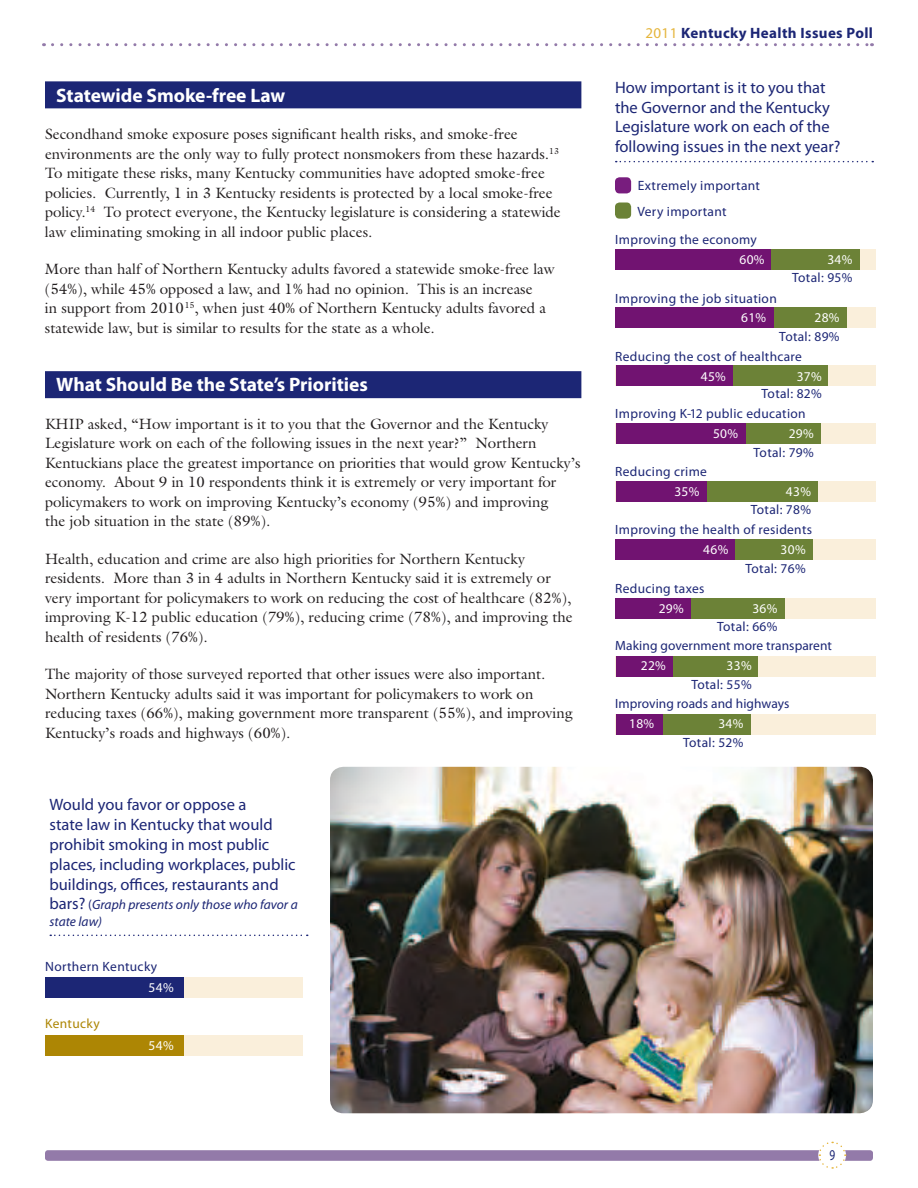
<style>
.page{position:relative;width:918px;height:1188px;background:#fff}
.page>*{position:absolute;margin:0;border:0;box-sizing:border-box;transform-origin:0 0}
.t1{font:700 19.5px "Myriad Pro";letter-spacing:-.005em;color:#fff}
.t2{font:16.5px/19.8px "Myriad Pro";color:#1c2675}
.t3{font:15px/19.5px "Galliard Std";color:#231f20}
.t4{font:700 15px "Myriad Pro";letter-spacing:.025em;color:#1c2675}
.t5{font:15px "Myriad Pro";color:#1c2675;scale:.75 1}
.t6{font:13.5px/19.2px "Myriad Pro";letter-spacing:.025em;color:#1c2675}
.t7{font:13.5px/18.9px "Myriad Pro";letter-spacing:.005em;color:#1c2675}
.t8{font:13.5px "Myriad Pro";letter-spacing:.025em;color:#fff}
.t9{font:italic 13.5px/16.2px "Myriad Pro";color:#1c2675}
.t10{font:13.5px "Myriad Pro";letter-spacing:.025em;color:#ad8604}
.s1{font-style:normal;font-size:16.5px}
.s2{font-style:normal}
.s3{font-weight:400;color:#e5b53c}
</style>
<div class="page">
<div style="left:45px;top:1150px;width:828px;height:11px;background:#937aa9;border-radius:3px"></div>
<svg style="left:52px;top:43px;width:821px;height:3px"></svg>
<svg style="left:818px;top:1141px;width:28px;height:28px"></svg>
<svg style="left:50px;top:935px;width:258px;height:1px"></svg>
<div style="left:45px;top:1035px;width:258px;height:21px;background:#faefdb"></div>
<div style="left:45px;top:978px;width:258px;height:20px;background:#faefdb"></div>
<div style="left:45px;top:1035px;width:139px;height:21px;background:#ad8604"></div>
<div style="left:45px;top:978px;width:139px;height:20px;background:#1c2675"></div>
<div style="left:45px;top:371px;width:536px;height:27px;background:#1c2675"></div>
<div style="left:615px;top:249px;width:260px;height:20px;background:#faefdb"></div>
<div style="left:615px;top:308px;width:260px;height:20px;background:#faefdb"></div>
<div style="left:615px;top:366px;width:260px;height:20px;background:#faefdb"></div>
<div style="left:615px;top:424px;width:260px;height:20px;background:#faefdb"></div>
<div style="left:615px;top:482px;width:260px;height:20px;background:#faefdb"></div>
<div style="left:615px;top:540px;width:260px;height:20px;background:#faefdb"></div>
<div style="left:615px;top:598px;width:260px;height:20px;background:#faefdb"></div>
<div style="left:615px;top:656px;width:260px;height:20px;background:#faefdb"></div>
<div style="left:615px;top:714px;width:260px;height:20px;background:#faefdb"></div>
<div style="left:771px;top:249px;width:88px;height:20px;background:#6c8237"></div>
<div style="left:774px;top:308px;width:72px;height:20px;background:#6c8237"></div>
<div style="left:732px;top:366px;width:96px;height:20px;background:#6c8237"></div>
<div style="left:745px;top:424px;width:75px;height:20px;background:#6c8237"></div>
<div style="left:706px;top:482px;width:112px;height:20px;background:#6c8237"></div>
<div style="left:735px;top:540px;width:78px;height:20px;background:#6c8237"></div>
<div style="left:691px;top:598px;width:93px;height:20px;background:#6c8237"></div>
<div style="left:673px;top:656px;width:85px;height:20px;background:#6c8237"></div>
<div style="left:662px;top:714px;width:88px;height:20px;background:#6c8237"></div>
<div style="left:616px;top:249px;width:155px;height:20px;background:#711371"></div>
<div style="left:616px;top:308px;width:158px;height:20px;background:#711371"></div>
<div style="left:616px;top:366px;width:116px;height:20px;background:#711371"></div>
<div style="left:616px;top:424px;width:129px;height:20px;background:#711371"></div>
<div style="left:616px;top:482px;width:90px;height:20px;background:#711371"></div>
<div style="left:616px;top:540px;width:119px;height:20px;background:#711371"></div>
<div style="left:616px;top:598px;width:75px;height:20px;background:#711371"></div>
<div style="left:616px;top:656px;width:57px;height:20px;background:#711371"></div>
<div style="left:616px;top:714px;width:46px;height:20px;background:#711371"></div>
<svg style="left:616px;top:161px;width:257px;height:1px"></svg>
<div style="left:615px;top:177px;width:16px;height:16px;background:#781d7e;border-radius:4px"></div>
<div style="left:615px;top:202px;width:16px;height:17px;background:#6b8237;border-radius:4px"></div>
<img style="left:330px;top:767px;width:543px;height:346px">
<div style="left:45px;top:81px;width:536px;height:27px;background:#1c2675"></div>
<h1 class="t1" style="left:56px;top:82px;width:230px">Statewide Smoke-free Law</h1>
<p class="t3" style="left:45px;top:124px;width:517px">Secondhand smoke exposure poses significant health risks, and smoke-free environments are the only way to fully protect nonsmokers from these hazards.<sup>13<br></sup>To mitigate these risks, many Kentucky communities have adopted smoke-free policies. Currently, 1 in 3 Kentucky residents is protected by a local smoke-free policy.<sup>14</sup> To protect everyone, the Kentucky legislature is considering a statewide law eliminating smoking in all indoor public places.</p>
<p class="t3" style="left:45px;top:259px;width:511px">More than half of Northern Kentucky adults favored a statewide smoke-free law (54%), while 45% opposed a law, and 1% had no opinion. This is an increase<br>in support from 2010<sup>15</sup>, when just 40% of Northern Kentucky adults favored a statewide law, but is similar to results for the state as a whole.</p>
<h1 class="t1" style="left:56px;top:372px;width:313px">What Should Be the State’s Priorities</h1>
<p class="t3" style="left:45px;top:414px;width:537px">KHIP asked, “How important is it to you that the Governor and the Kentucky Legislature work on each of the following issues in the next year?” Northern Kentuckians place the greatest importance on priorities that would grow Kentucky’s economy. About 9 in 10 respondents think it is extremely or very important for policymakers to work on improving Kentucky’s economy (95%) and improving<br>the job situation in the state (89%).</p>
<p class="t3" style="left:45px;top:549px;width:529px">Health, education and crime are also high priorities for Northern Kentucky residents. More than 3 in 4 adults in Northern Kentucky said it is extremely or very important for policymakers to work on reducing the cost of healthcare (82%), improving K-12 public education (79%), reducing crime (78%), and improving the health of residents (76%).</p>
<p class="t3" style="left:45px;top:664px;width:529px">The majority of those surveyed reported that other issues were also important.<br>Northern Kentucky adults said it was important for policymakers to work on reducing taxes (66%), making government more transparent (55%), and improving Kentucky’s roads and highways (60%).</p>
<p class="t2" style="left:50px;top:795px;width:248px">Would you favor or oppose a<br>state law in Kentucky that would prohibit smoking in most public places, including workplaces, public buildings, offices, restaurants and</p>
<p class="t9" style="left:50px;top:897px;width:250px"><span class="s1">bars?</span> <span class="s2">(</span>Graph presents only those who favor a state law)</p>
<p class="t6" style="left:45px;top:956px;width:113px">Northern Kentucky</p>
<p class="t10" style="left:45px;top:1015px;width:56px">Kentucky</p>
<p class="t8" style="left:149px;top:979px;width:27px">54%</p>
<p class="t8" style="left:149px;top:1037px;width:27px">54%</p>
<p class="t4" style="left:645px;top:23px;width:229px"><span class="s3">2011</span> Kentucky Health Issues Poll</p>
<p class="t2" style="left:615px;top:78px;width:227px">How important is it to you that the Governor and the Kentucky<br>Legislature work on each of the following issues in the next year?</p>
<p class="t6" style="left:637px;top:173px;width:124px;line-height:25.2px">Extremely important<br>Very important</p>
<p class="t6" style="left:615px;top:229px;width:143px">Improving the economy</p>
<p class="t8" style="left:739px;top:251px;width:27px">60%</p>
<p class="t8" style="left:827px;top:251px;width:27px">34%</p>
<p class="t6" style="left:792px;top:268px;width:62px">Total: 95%</p>
<p class="t6" style="left:615px;top:288px;width:163px">Improving the job situation</p>
<p class="t8" style="left:741px;top:310px;width:27px">61%</p>
<p class="t8" style="left:814px;top:310px;width:27px">28%</p>
<p class="t6" style="left:615px;top:327px;width:226px;text-indent:164px">Total: 89%<br>Reducing the cost of healthcare</p>
<p class="t8" style="left:701px;top:368px;width:27px">45%</p>
<p class="t8" style="left:797px;top:368px;width:27px">37%</p>
<p class="t6" style="left:615px;top:384px;width:208px;line-height:19.8px;text-indent:146px">Total: 82%<br>Improving K-12 public education</p>
<p class="t8" style="left:713px;top:425px;width:27px">50%</p>
<p class="t8" style="left:789px;top:425px;width:27px">29%</p>
<p class="t6" style="left:754px;top:442px;width:62px">Total: 79%</p>
<p class="t6" style="left:615px;top:462px;width:93px">Reducing crime</p>
<p class="t8" style="left:674px;top:483px;width:27px">35%</p>
<p class="t8" style="left:786px;top:483px;width:27px">43%</p>
<p class="t6" style="left:615px;top:500px;width:198px;text-align:right">Total: 78%<br>Improving the health of residents</p>
<p class="t8" style="left:703px;top:541px;width:27px">46%</p>
<p class="t8" style="left:781px;top:541px;width:27px">30%</p>
<p class="t6" style="left:745px;top:558px;width:62px">Total: 76%</p>
<p class="t6" style="left:615px;top:578px;width:91px">Reducing taxes</p>
<p class="t8" style="left:659px;top:600px;width:27px">29%</p>
<p class="t8" style="left:752px;top:600px;width:27px">36%</p>
<p class="t7" style="left:615px;top:617px;width:218px;text-indent:102px">Total: 66%<br>Making government more transparent</p>
<p class="t8" style="left:641px;top:657px;width:27px">22%</p>
<p class="t8" style="left:727px;top:657px;width:27px">33%</p>
<p class="t7" style="left:615px;top:674px;width:176px;line-height:19.6px;text-indent:76px">Total: 55%<br>Improving roads and highways</p>
<p class="t8" style="left:629px;top:716px;width:27px">18%</p>
<p class="t8" style="left:718px;top:716px;width:27px">34%</p>
<p class="t6" style="left:683px;top:733px;width:62px">Total: 52%</p>
<p class="t5" style="left:830px;top:1146px;width:9px">9</p>
</div>
